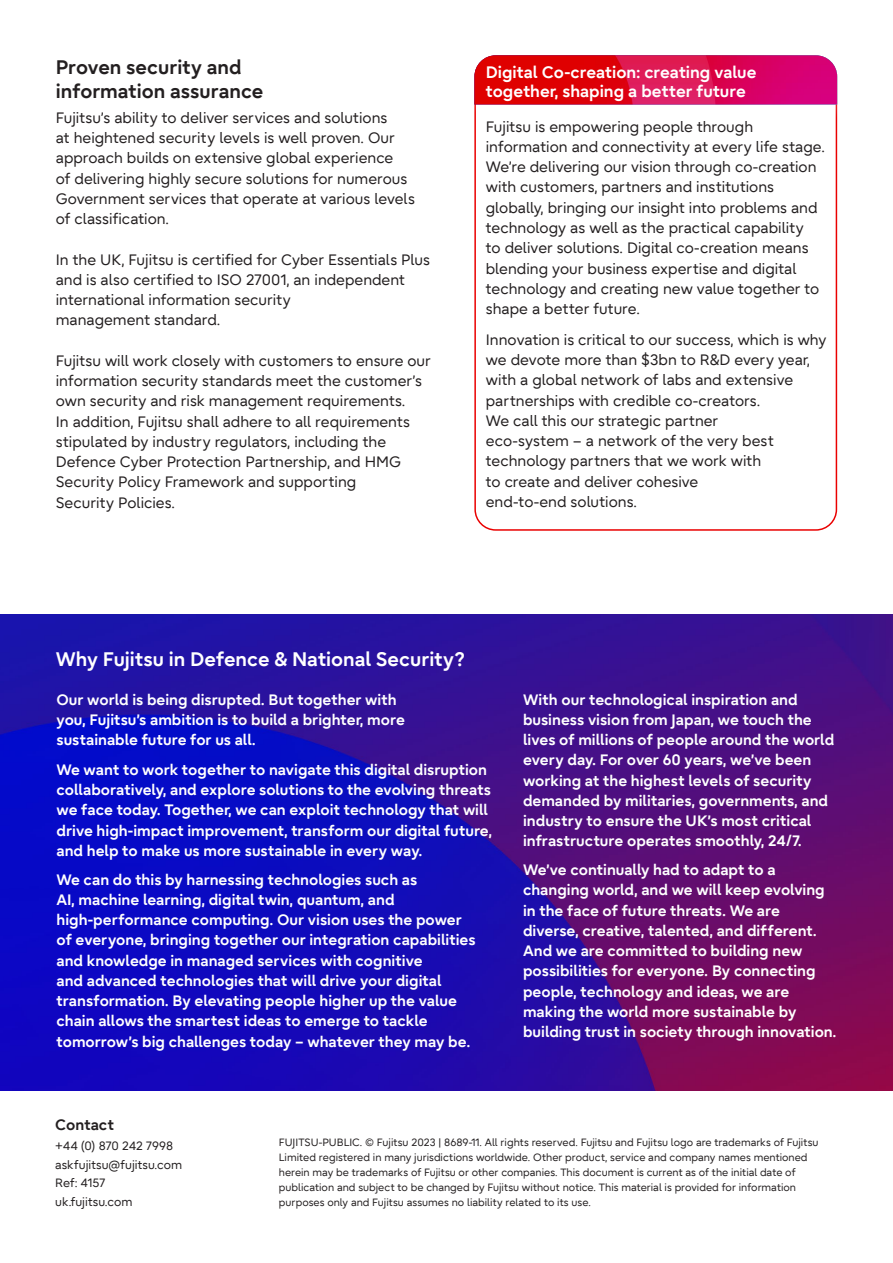
<style>
.page{position:relative;width:893px;height:1263px;background:#fff}
.page>*{position:absolute;margin:0;border:0;box-sizing:border-box;transform-origin:0 0}
.Subheadline_1{font:700 19.5px/24px "Fujitsu Infinity Pro";color:#231f20}
.Subheadline_1-2{font:700 19.5px "Fujitsu Infinity Pro";color:#fff}
.Table_headline{font:700 16.5px/19.5px "Fujitsu Infinity Pro";color:#fff}
.Body_text_1{font:700 15px/20.2px "Fujitsu Infinity Pro";color:#fff}
.Body_text_2{font:15px/20.2px "Fujitsu Infinity Pro";color:#231f20}
.Table_body_1{font:15px/20.2px "Fujitsu Infinity Pro";color:#231f20}
.Body_text_2-2{font:700 15px/20.2px "Fujitsu Infinity Pro";color:#fff}
.t1{font:700 15px "Fujitsu Infinity Pro";color:#231f20}
.t2{font:12px/18.6px "Fujitsu Infinity Pro";color:#231f20}
.t3{font:10.5px/15px "Fujitsu Infinity Pro";color:#231f20}
</style>
<div class="page">
<div style="left:474px;top:55px;width:363px;height:476px;border:2px solid #ea0000;border-radius:21px"></div>
<img style="left:474px;top:55px;width:363px;height:49px">
<img style="left:0;top:614px;width:893px;height:477px">
<p class="Subheadline_1" style="left:56px;top:55px;width:209px">Proven security and information assurance</p>
<p class="Body_text_2" style="left:56px;top:107px;width:361px">Fujitsu’s ability to deliver services and solutions<br>at heightened security levels is well proven. Our approach builds on extensive global experience<br>of delivering highly secure solutions for numerous Government services that operate at various levels of classification.</p>
<p class="Body_text_2" style="left:56px;top:249px;width:376px">In the UK, Fujitsu is certified for Cyber Essentials Plus and is also certified to ISO 27001, an independent international information security<br>management standard.</p>
<p class="Body_text_2" style="left:56px;top:350px;width:377px">Fujitsu will work closely with customers to ensure our information security standards meet the customer’s own security and risk management requirements.<br>In addition, Fujitsu shall adhere to all requirements stipulated by industry regulators, including the Defence Cyber Protection Partnership, and HMG Security Policy Framework and supporting<br>Security Policies.</p>
<p class="Table_headline" style="left:486px;top:62px;width:272px">Digital Co-creation: creating value together, shaping a better future</p>
<p class="Table_body_1" style="left:486px;top:116px;width:341px">Fujitsu is empowering people through information and connectivity at every life stage.<br>We’re delivering our vision through co-creation with customers, partners and institutions globally, bringing our insight into problems and technology as well as the practical capability<br>to deliver solutions. Digital co-creation means blending your business expertise and digital technology and creating new value together to shape a better future.</p>
<p class="Table_body_1" style="left:486px;top:329px;width:342px">Innovation is critical to our success, which is why we devote more than $3bn to R&amp;D every year, with a global network of labs and extensive partnerships with credible co-creators.<br>We call this our strategic partner<br>eco-system – a network of the very best technology partners that we work with<br>to create and deliver cohesive<br>end-to-end solutions.</p>
<p class="Subheadline_1-2" style="left:56px;top:646px;width:410px">Why Fujitsu in Defence &amp; National Security?</p>
<p class="Body_text_2-2" style="left:56px;top:689px;width:350px">Our world is being disrupted. But together with you, Fujitsu’s ambition is to build a brighter, more sustainable future for us all.</p>
<p class="Body_text_1" style="left:56px;top:759px;width:437px">We want to work together to navigate this digital disruption collaboratively, and explore solutions to the evolving threats we face today. Together, we can exploit technology that will drive high-impact improvement, transform our digital future, and help to make us more sustainable in every way.</p>
<p class="Body_text_1" style="left:56px;top:869px;width:421px">We can do this by harnessing technologies such as<br>AI, machine learning, digital twin, quantum, and high-performance computing. Our vision uses the power of everyone, bringing together our integration capabilities and knowledge in managed services with cognitive<br>and advanced technologies that will drive your digital transformation. By elevating people higher up the value chain allows the smartest ideas to emerge to tackle tomorrow’s big challenges today – whatever they may be.</p>
<p class="Body_text_1" style="left:523px;top:689px;width:313px">With our technological inspiration and business vision from Japan, we touch the lives of millions of people around the world every day. For over 60 years, we’ve been working at the highest levels of security demanded by militaries, governments, and industry to ensure the UK’s most critical infrastructure operates smoothly, 24/7.</p>
<p class="Body_text_1" style="left:523px;top:860px;width:315px">We’ve continually had to adapt to a changing world, and we will keep evolving in the face of future threats. We are diverse, creative, talented, and different.<br>And we are committed to building new possibilities for everyone. By connecting people, technology and ideas, we are making the world more sustainable by building trust in society through innovation.</p>
<p class="t1" style="left:55px;top:1115px;width:60px">Contact</p>
<p class="t2" style="left:55px;top:1136px;width:128px">+44 (0) 870 242 7998 askfujitsu@fujitsu.com<br>Ref: 4157 uk.fujitsu.com</p>
<p class="t3" style="left:279px;top:1135px;width:541px">FUJITSU-PUBLIC. © Fujitsu 2023 | 8689-11. All rights reserved. Fujitsu and Fujitsu logo are trademarks of Fujitsu Limited registered in many jurisdictions worldwide. Other product, service and company names mentioned herein may be trademarks of Fujitsu or other companies. This document is current as of the initial date of publication and subject to be changed by Fujitsu without notice. This material is provided for information purposes only and Fujitsu assumes no liability related to its use.</p>
</div>
